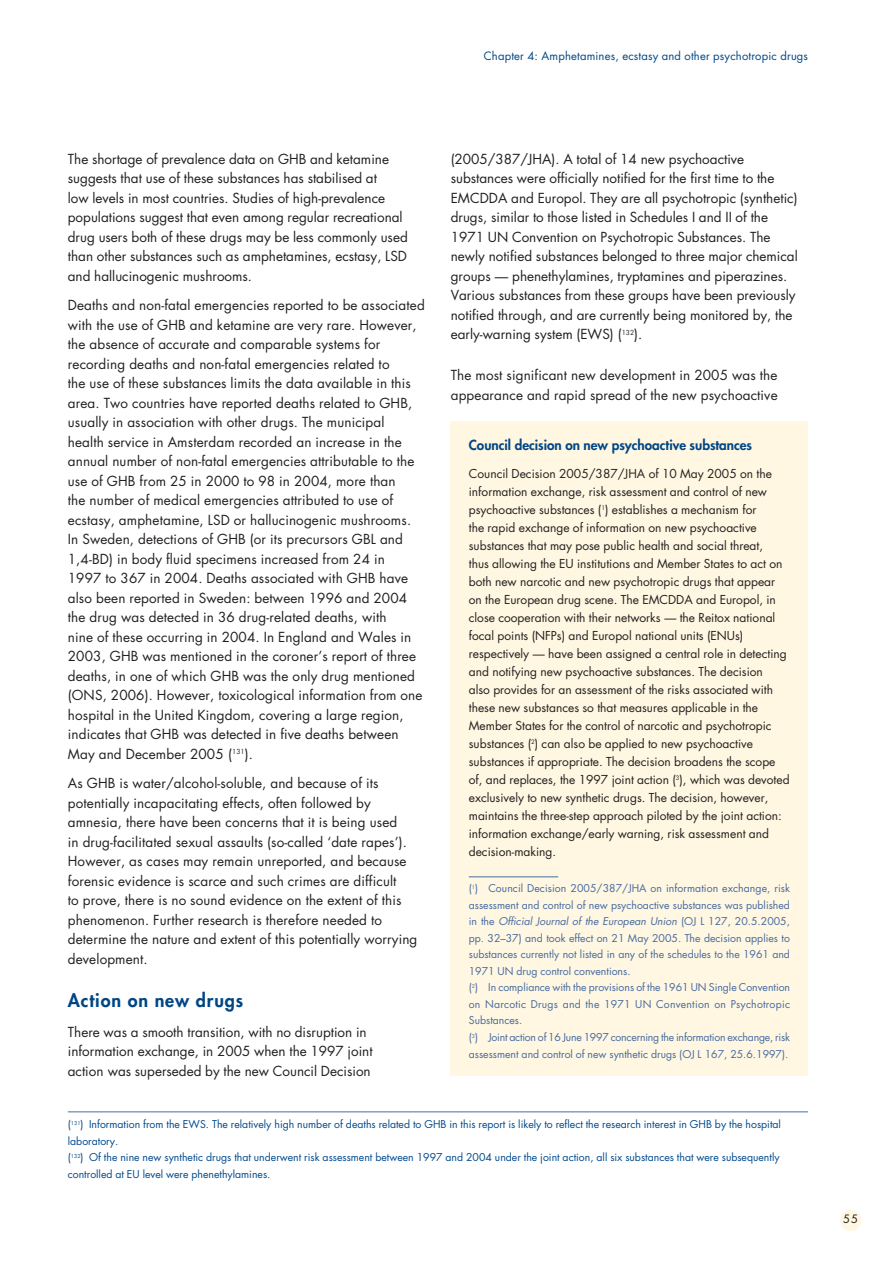
<style>
.page{position:relative;width:893px;height:1263px;background:#fff}
.page>*{position:absolute;margin:0;border:0;box-sizing:border-box;transform-origin:0 0}
.t1{font:800 18px "Futura";letter-spacing:.05em;color:#004685}
.t2{font:13.5px/19.5px "Futura";letter-spacing:.01em;color:#231f20}
.t3{font:800 13.5px "Futura";color:#004685}
.t4{font:12px/18px "Futura";color:#231f20}
.t5{font:11.25px "Futura";letter-spacing:.015em;color:#004685}
.t6{font:11.25px "Futura";color:#231f20}
.t7{font:10.5px/16.5px "Futura";color:#456aa0}
.t8{font:10.5px/16.5px "Futura";color:#004a8d}
.s1{font-style:italic}
</style>
<div class="page">
<div style="left:840px;top:1210px;width:21px;height:21px;background:#fff7e1;border-radius:50%"></div>
<hr style="left:68px;top:1111px;width:740px;height:1px;background:#496da6">
<div style="left:451px;top:421px;width:357px;height:655px;background:#fff7e1"></div>
<hr style="left:469px;top:876px;width:89px;height:1px;background:#456aa0">
<p class="t5" style="left:483px;top:51px;width:326px">Chapter 4: Amphetamines, ecstasy and other psychotropic drugs</p>
<p class="t2" style="left:68px;top:150px;width:341px">The shortage of prevalence data on GHB and ketamine suggests that use of these substances has stabilised at<br>low levels in most countries. Studies of high-prevalence populations suggest that even among regular recreational drug users both of these drugs may be less commonly used than other substances such as amphetamines, ecstasy, LSD and hallucinogenic mushrooms.</p>
<p class="t2" style="left:68px;top:297px;width:358px">Deaths and non-fatal emergencies reported to be associated with the use of GHB and ketamine are very rare. However, the absence of accurate and comparable systems for recording deaths and non-fatal emergencies related to<br>the use of these substances limits the data available in this area. Two countries have reported deaths related to GHB, usually in association with other drugs. The municipal<br>health service in Amsterdam recorded an increase in the annual number of non-fatal emergencies attributable to the use of GHB from 25 in 2000 to 98 in 2004, more than<br>the number of medical emergencies attributed to use of ecstasy, amphetamine, LSD or hallucinogenic mushrooms.<br>In Sweden, detections of GHB (or its precursors GBL and 1,4-BD) in body fluid specimens increased from 24 in<br>1997 to 367 in 2004. Deaths associated with GHB have also been reported in Sweden: between 1996 and 2004 the drug was detected in 36 drug-related deaths, with<br>nine of these occurring in 2004. In England and Wales in 2003, GHB was mentioned in the coroner’s report of three deaths, in one of which GHB was the only drug mentioned (ONS, 2006). However, toxicological information from one hospital in the United Kingdom, covering a large region, indicates that GHB was detected in five deaths between May and December 2005 (<sup>131</sup>).</p>
<p class="t2" style="left:68px;top:775px;width:351px">As GHB is water/alcohol-soluble, and because of its potentially incapacitating effects, often followed by amnesia, there have been concerns that it is being used<br>in drug-facilitated sexual assaults (so-called ‘date rapes’).<br>However, as cases may remain unreported, and because forensic evidence is scarce and such crimes are difficult<br>to prove, there is no sound evidence on the extent of this phenomenon. Further research is therefore needed to determine the nature and extent of this potentially worrying development.</p>
<h1 class="t1" style="left:68px;top:992px;width:177px">Action on new drugs</h1>
<p class="t2" style="left:68px;top:1023px;width:306px">There was a smooth transition, with no disruption in information exchange, in 2005 when the 1997 joint action was superseded by the new Council Decision</p>
<p class="t2" style="left:451px;top:150px;width:348px">(2005/387/JHA). A total of 14 new psychoactive substances were officially notified for the first time to the EMCDDA and Europol. They are all psychotropic (synthetic) drugs, similar to those listed in Schedules I and II of the 1971 UN Convention on Psychotropic Substances. The newly notified substances belonged to three major chemical groups — phenethylamines, tryptamines and piperazines.<br>Various substances from these groups have been previously notified through, and are currently being monitored by, the early-warning system (EWS) (<sup>132</sup>).</p>
<p class="t2" style="left:451px;top:367px;width:328px">The most significant new development in 2005 was the appearance and rapid spread of the new psychoactive</p>
<p class="t3" style="left:469px;top:438px;width:285px">Council decision on new psychoactive substances</p>
<p class="t4" style="left:469px;top:466px;width:322px">Council Decision 2005/387/JHA of 10 May 2005 on the information exchange, risk assessment and control of new psychoactive substances (<sup>1</sup>) establishes a mechanism for<br>the rapid exchange of information on new psychoactive substances that may pose public health and social threat,<br>thus allowing the EU institutions and Member States to act on both new narcotic and new psychotropic drugs that appear on the European drug scene. The EMCDDA and Europol, in close cooperation with their networks — the Reitox national focal points (NFPs) and Europol national units (ENUs) respectively — have been assigned a central role in detecting and notifying new psychoactive substances. The decision<br>also provides for an assessment of the risks associated with these new substances so that measures applicable in the Member States for the control of narcotic and psychotropic substances (<sup>2</sup>) can also be applied to new psychoactive substances if appropriate. The decision broadens the scope of, and replaces, the 1997 joint action (<sup>3</sup>), which was devoted exclusively to new synthetic drugs. The decision, however, maintains the three-step approach piloted by the joint action: information exchange/early warning, risk assessment and decision-making.</p>
<p class="t7" style="left:469px;top:881px;width:323px">(<sup>1</sup>) Council Decision 2005/387/JHA on information exchange, risk assessment and control of new psychoactive substances was published in the <span class="s1">Official Journal of the European Union</span> (OJ L 127, 20.5.2005, pp. 32–37) and took effect on 21 May 2005. The decision applies to substances currently not listed in any of the schedules to the 1961 and 1971 UN drug control conventions.<br>(<sup>2</sup>) In compliance with the provisions of the 1961 UN Single Convention on Narcotic Drugs and the 1971 UN Convention on Psychotropic Substances.<br>(<sup>3</sup>) Joint action of 16 June 1997 concerning the information exchange, risk assessment and control of new synthetic drugs (OJ L 167, 25.6.1997).</p>
<p class="t8" style="left:68px;top:1117px;width:714px">(<sup>131</sup>) Information from the EWS. The relatively high number of deaths related to GHB in this report is likely to reflect the research interest in GHB by the hospital laboratory.<br>(<sup>132</sup>) Of the nine new synthetic drugs that underwent risk assessment between 1997 and 2004 under the joint action, all six substances that were subsequently controlled at EU level were phenethylamines.</p>
<p class="t6" style="left:843px;top:1213px;width:16px">55</p>
</div>
